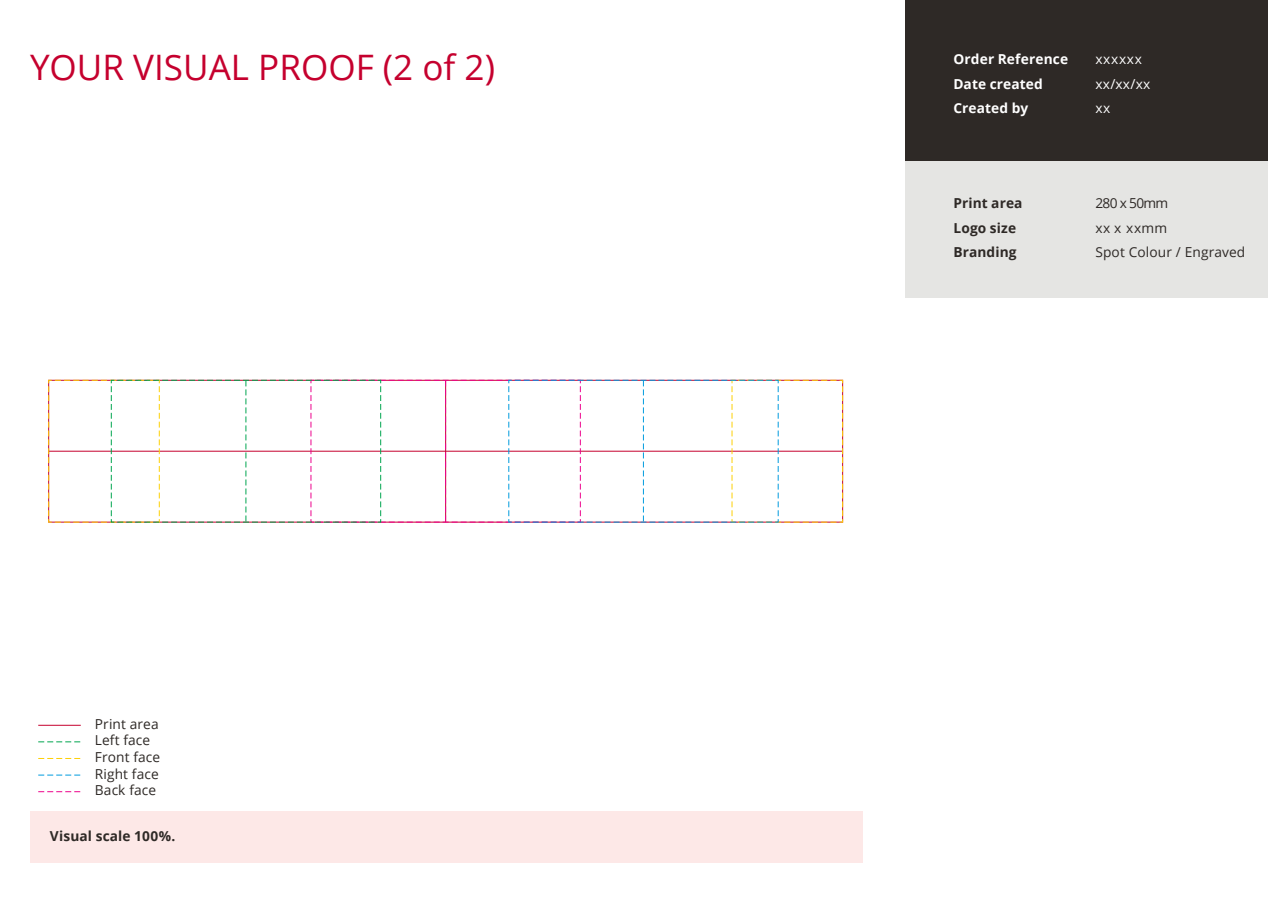
<style>
.page{position:relative;width:1268px;height:897px;background:#fff}
.page>*{position:absolute;margin:0;border:0;box-sizing:border-box;transform-origin:0 0}
.t1{font:35.1px "Open Sans";color:#c5002e}
.t2{font:13.7px/24.4px "Open Sans";letter-spacing:.01em;color:#2e2926}
.t3{font:700 13.7px/24.4px "Open Sans";letter-spacing:.01em;color:#2e2926}
.t4{font:700 13.7px/24.4px "Open Sans";letter-spacing:.01em;color:#fff}
.t5{font:13.7px/24.4px "Open Sans";letter-spacing:.05em;color:#fff}
</style>
<div class="page">
<div style="left:30px;top:811px;width:832px;height:51px;background:#fde8e7"></div>
<div style="left:905px;top:0;width:363px;height:161px;background:#2e2926"></div>
<div style="left:905px;top:161px;width:363px;height:136px;background:#e5e5e3"></div>
<svg style="left:38px;top:741px;width:43px;height:1px"></svg>
<hr style="left:38px;top:724px;width:43px;height:1px;background:#c5002e">
<svg style="left:38px;top:774px;width:43px;height:1px"></svg>
<svg style="left:38px;top:791px;width:43px;height:1px"></svg>
<svg style="left:48px;top:379px;width:795px;height:144px"></svg>
<h1 class="t1" style="left:30px;top:43px;width:466px">YOUR VISUAL PROOF (2 of 2)</h1>
<p class="t4" style="left:953px;top:47px;width:116px">Order Reference<br>Date created<br>Created by</p>
<p class="t5" style="left:1095px;top:47px;width:57px">xxxxxx xx/xx/xx xx</p>
<p class="t2" style="left:95px;top:711px;width:65px">Print area</p>
<p class="t2" style="left:95px;top:764px;width:65px;line-height:16.6px">Right face<br>Back face</p>
<p class="t2" style="left:95px;top:731px;width:67px;line-height:16.6px">Left face<br>Front face</p>
<p class="t3" style="left:50px;top:823px;width:127px">Visual scale 100%.</p>
<p class="t3" style="left:953px;top:191px;width:71px">Print area<br>Logo size<br>Branding</p>
<p class="t2" style="left:1095px;top:191px;width:151px">280 x 50mm<br>xx x xxmm<br>Spot Colour / Engraved</p>
</div>
